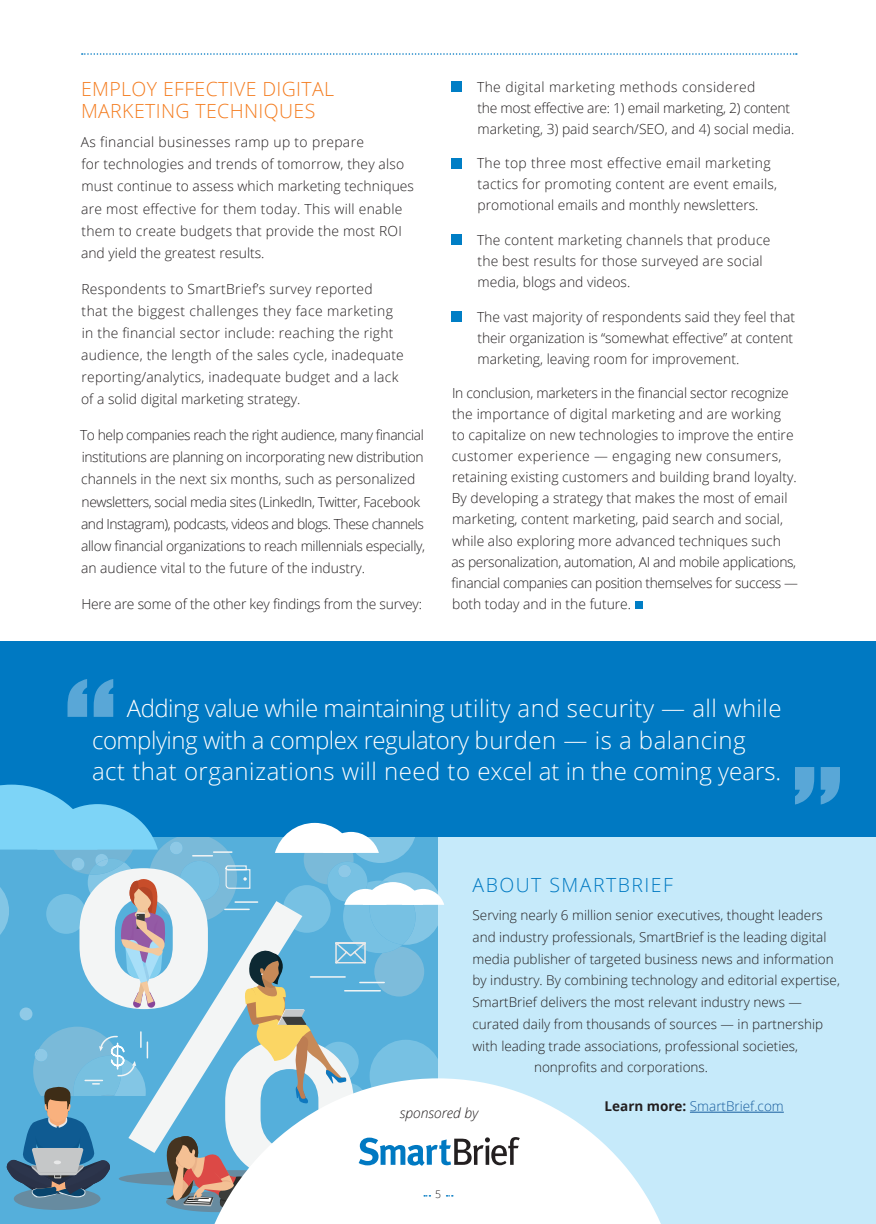
<style>
.page{position:relative;width:876px;height:1224px;background:#fff}
.page>*{position:absolute;margin:0;border:0;box-sizing:border-box;transform-origin:0 0}
.t1{font:300 24px/31.5px "Open Sans";color:#fff}
.Subhead{font:300 19.5px/22.2px "Open Sans";letter-spacing:.02em;color:#f47d21}
.t2{font:300 19.5px "Open Sans";letter-spacing:.075em;color:#0079c2}
.SF_Body{font:300 13.8px/21px "Open Sans";color:#231f20}
.SF_Body-2{font:300 13.8px/22.2px "Open Sans";letter-spacing:-.025em;color:#231f20}
.SF_Body-3{font:300 13.8px/22.2px "Open Sans";letter-spacing:.02em;color:#231f20}
.SF_Body-4{font:italic 300 13.8px "Open Sans";color:#231f20}
.t3{font:300 13.5px "Open Sans";color:#231f20}
.t4{font:300 13.5px "Open Sans";color:#175d9e}
.t5{font:300 10.5px "Open Sans";color:#231f20}
.s1{font-weight:700;color:#231f20}
</style>
<div class="page">
<div style="left:437px;top:832px;width:439px;height:392px;background:#c6eafa"></div>
<div style="left:0;top:641px;width:876px;height:196px;background:#0079c2"></div>
<svg style="left:82px;top:53px;width:715px;height:2px"></svg>
<hr style="left:690px;top:1112px;width:94px;height:1px;background:#175d9e">
<svg style="left:67px;top:679px;width:46px;height:38px"></svg>
<svg style="left:795px;top:767px;width:45px;height:37px"></svg>
<svg style="left:202px;top:1092px;width:459px;height:132px;fill:#fff"></svg>
<div style="left:451px;top:81px;width:11px;height:11px;background:#007ec5"></div>
<div style="left:451px;top:158px;width:11px;height:10px;background:#007ec5"></div>
<div style="left:451px;top:235px;width:11px;height:10px;background:#007ec5"></div>
<div style="left:451px;top:311px;width:11px;height:10px;background:#007ec5"></div>
<div style="left:635px;top:601px;width:7px;height:7px;background:#007ec5"></div>
<svg style="left:0;top:784px;width:520px;height:428px"></svg>
<p class="Subhead" style="left:81px;top:77px;width:255px">EMPLOY EFFECTIVE DIGITAL<br>MARKETING TECHNIQUES</p>
<p class="SF_Body" style="left:81px;top:131px;width:335px;line-height:22.2px">As financial businesses ramp up to prepare<br>for technologies and trends of tomorrow, they also must continue to assess which marketing techniques are most effective for them today. This will enable them to create budgets that provide the most ROI and yield the greatest results.</p>
<p class="SF_Body-3" style="left:81px;top:277px;width:324px">Respondents to SmartBrief’s survey reported<br>that the biggest challenges they face marketing in the financial sector include: reaching the right audience, the length of the sales cycle, inadequate reporting/analytics, inadequate budget and a lack of a solid digital marketing strategy.</p>
<p class="SF_Body-2" style="left:80px;top:423px;width:346px">To help companies reach the right audience, many financial institutions are planning on incorporating new distribution channels in the next six months, such as personalized newsletters, social media sites (LinkedIn, Twitter, Facebook and Instagram), podcasts, videos and blogs. These channels allow financial organizations to reach millennials especially, an audience vital to the future of the industry.</p>
<p class="SF_Body" style="left:81px;top:593px;width:342px">Here are some of the other key findings from the survey:</p>
<p class="SF_Body" style="left:477px;top:76px;width:319px">The digital marketing methods considered<br>the most effective are: 1) email marketing, 2) content marketing, 3) paid search/SEO, and 4) social media.</p>
<p class="SF_Body" style="left:477px;top:152px;width:302px">The top three most effective email marketing tactics for promoting content are event emails, promotional emails and monthly newsletters.</p>
<p class="SF_Body" style="left:477px;top:229px;width:295px">The content marketing channels that produce the best results for those surveyed are social media, blogs and videos.</p>
<p class="SF_Body" style="left:477px;top:306px;width:320px">The vast majority of respondents said they feel that their organization is “somewhat effective” at content marketing, leaving room for improvement.</p>
<p class="SF_Body" style="left:452px;top:382px;width:348px">In conclusion, marketers in the financial sector recognize the importance of digital marketing and are working<br>to capitalize on new technologies to improve the entire customer experience — engaging new consumers, retaining existing customers and building brand loyalty.<br>By developing a strategy that makes the most of email marketing, content marketing, paid search and social, while also exploring more advanced techniques such<br>as personalization, automation, AI and mobile applications, financial companies can position themselves for success — both today and in the future.</p>
<p class="t1" style="left:92px;top:692px;width:691px;text-indent:35px">Adding value while maintaining utility and security — all while complying with a complex regulatory burden — is a balancing act that organizations will need to excel at in the coming years.</p>
<p class="t2" style="left:472px;top:871px;width:202px">ABOUT SMARTBRIEF</p>
<p class="t3" style="left:472px;top:906px;width:352px">Serving nearly 6 million senior executives, thought leaders</p>
<p class="t3" style="left:472px;top:927px;width:355px">and industry professionals, SmartBrief is the leading digital</p>
<p class="t3" style="left:472px;top:949px;width:363px">media publisher of targeted business news and information</p>
<p class="t3" style="left:472px;top:971px;width:369px">by industry. By combining technology and editorial expertise,</p>
<p class="t3" style="left:472px;top:993px;width:331px">SmartBrief delivers the most relevant industry news —</p>
<p class="t3" style="left:472px;top:1014px;width:352px">curated daily from thousands of sources — in partnership</p>
<p class="t3" style="left:472px;top:1036px;width:327px">with leading trade associations, professional societies,</p>
<p class="t3" style="left:534px;top:1058px;width:176px">nonprofits and corporations.</p>
<p class="t4" style="left:604px;top:1097px;width:181px"><span class="s1">Learn more:</span> SmartBrief.com</p>
<p class="SF_Body-4" style="left:400px;top:1103px;width:80px">sponsored by</p>
<p class="t5" style="left:435px;top:1187px;width:7px">5</p>
</div>
